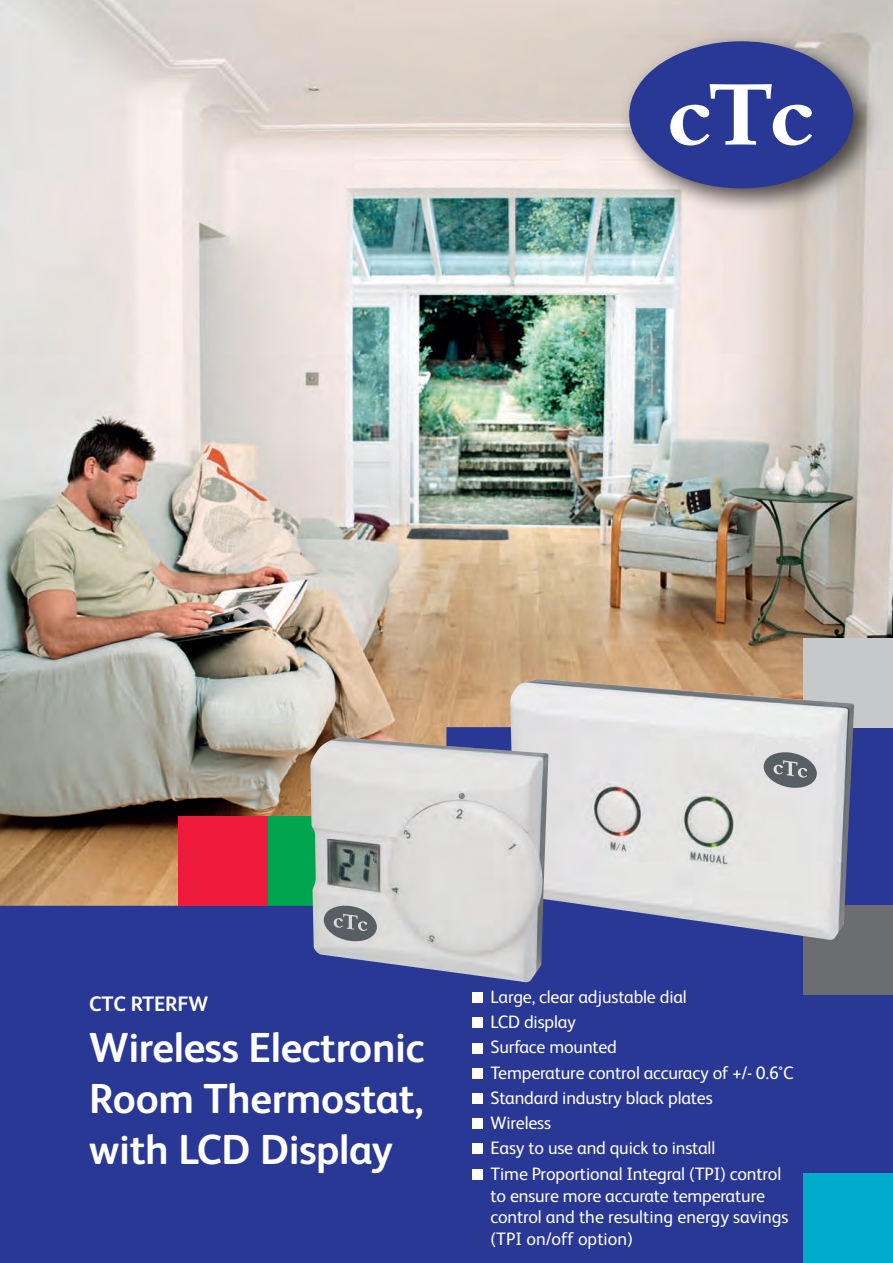
<style>
.page{position:relative;width:893px;height:1263px;background:#fff}
.page>*{position:absolute;margin:0;border:0;box-sizing:border-box;transform-origin:0 0}
.t1{font:700 42px/51px "FS Albert";letter-spacing:-.01em;color:#fff;text-align:justify}
.t2{font:700 21px "FS Albert";letter-spacing:-.01em;color:#fff}
.t3{font:18px/25.3px "FS Albert";letter-spacing:-.01em;color:#fff}
.s1{font-weight:300}
</style>
<div class="page">
<img style="left:0;top:0;width:893px;height:727px">
<svg style="left:0;top:727px;width:893px;height:536px;fill:#293795"></svg>
<div style="left:179px;top:816px;width:89px;height:90px;background:#ed1a3a"></div>
<div style="left:804px;top:1174px;width:89px;height:89px;background:#00abcd"></div>
<div style="left:804px;top:638px;width:89px;height:89px;background:#c7c8ca"></div>
<div style="left:804px;top:906px;width:89px;height:89px;background:#6c6d70"></div>
<img style="left:510px;top:679px;width:344px;height:261px">
<img style="left:310px;top:737px;width:238px;height:245px">
<img style="left:612px;top:24px;width:277px;height:201px">
<div style="left:629px;top:41px;width:224px;height:147px;background:#293795;border-radius:50%"></div>
<svg style="left:670px;top:84px;width:142px;height:61px"></svg>
<svg style="left:754px;top:741px;width:63px;height:48px"></svg>
<svg style="left:324px;top:904px;width:56px;height:39px"></svg>
<svg style="left:607px;top:839px;width:10px;height:12px"></svg>
<div style="left:472px;top:992px;width:11px;height:11px;background:#fff"></div>
<div style="left:472px;top:1017px;width:11px;height:11px;background:#fff"></div>
<div style="left:472px;top:1043px;width:11px;height:10px;background:#fff"></div>
<div style="left:472px;top:1068px;width:11px;height:10px;background:#fff"></div>
<div style="left:472px;top:1093px;width:11px;height:11px;background:#fff"></div>
<div style="left:472px;top:1118px;width:11px;height:11px;background:#fff"></div>
<div style="left:472px;top:1143px;width:11px;height:11px;background:#fff"></div>
<div style="left:472px;top:1169px;width:11px;height:11px;background:#fff"></div>
<p class="t2" style="left:89px;top:990px;width:120px">CTC RTERFW</p>
<h1 class="t1" style="left:89px;top:1021px;width:337px">Wireless Electronic Room Thermostat, with LCD Display</h1>
<p class="t3" style="left:490px;top:983px;width:305px">Large, clear adjustable dial<br>LCD display<br>Surface mounted<br>Temperature control accuracy of +/- 0.6<span class="s1">°</span>C<br>Standard industry black plates<br>Wireless<br>Easy to use and quick to install<br>Time Proportional Integral (TPI) control</p>
<p class="t3" style="left:490px;top:1184px;width:300px;line-height:21.6px">to ensure more accurate temperature control and the resulting energy savings (TPI on/off option)</p>
</div>
